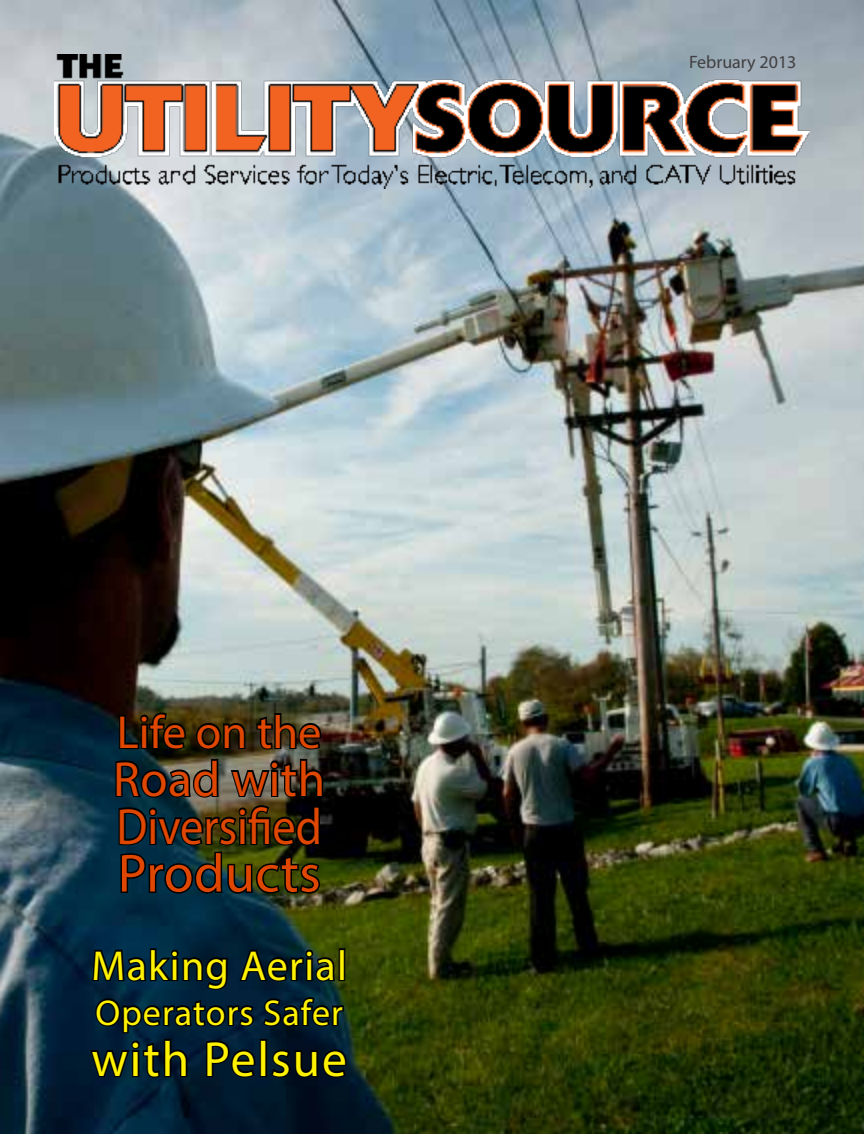
<style>
.page{position:relative;width:864px;height:1134px;background:#fff}
.page>*{position:absolute;margin:0;border:0;box-sizing:border-box;transform-origin:0 0}
.t1{font:54px "Myriad Pro";letter-spacing:.01em;color:#df4700}
.t2{font:51.15px "Myriad Pro";color:#df4700;scale:.91 1}
.t3{font:49.5px "Myriad Pro";letter-spacing:.04em;color:#fff200}
.t4{font:49.5px "Myriad Pro";letter-spacing:.01em;color:#df4700}
.t5{font:46.5px "Myriad Pro";color:#df4700}
.t6{font:42px "Myriad Pro";letter-spacing:.03em;color:#fff200}
.t7{font:36px "Myriad Pro";letter-spacing:.03em;color:#fff200}
.t8{font:18px "Myriad Pro";color:#414042}
</style>
<div class="page">
<img style="left:0;top:0;width:864px;height:1134px">
<svg style="left:89px;top:947px;width:259px;height:187px"></svg>
<svg style="left:117px;top:711px;width:70px;height:40px"></svg>
<svg style="left:195px;top:721px;width:52px;height:30px"></svg>
<svg style="left:255px;top:711px;width:68px;height:40px"></svg>
<img style="left:114px;top:757px;width:211px;height:138px">
<img style="left:54px;top:54px;width:756px;height:135px">
<p class="t5" style="left:117px;top:703px;width:206px">Life on the</p>
<h3 class="t4" style="left:113px;top:748px;width:214px">Road with</h3>
<h2 class="t2" style="left:117px;top:795px;width:227px">Diversified</h2>
<h1 class="t1" style="left:118px;top:840px;width:204px">Products</h1>
<p class="t6" style="left:92px;top:940px;width:257px">Making Aerial</p>
<p class="t7" style="left:96px;top:990px;width:249px">Operators Safer</p>
<h3 class="t3" style="left:92px;top:1028px;width:257px">with Pelsue</h3>
<p class="t8" style="left:689px;top:51px;width:109px">February 2013</p>
</div>
